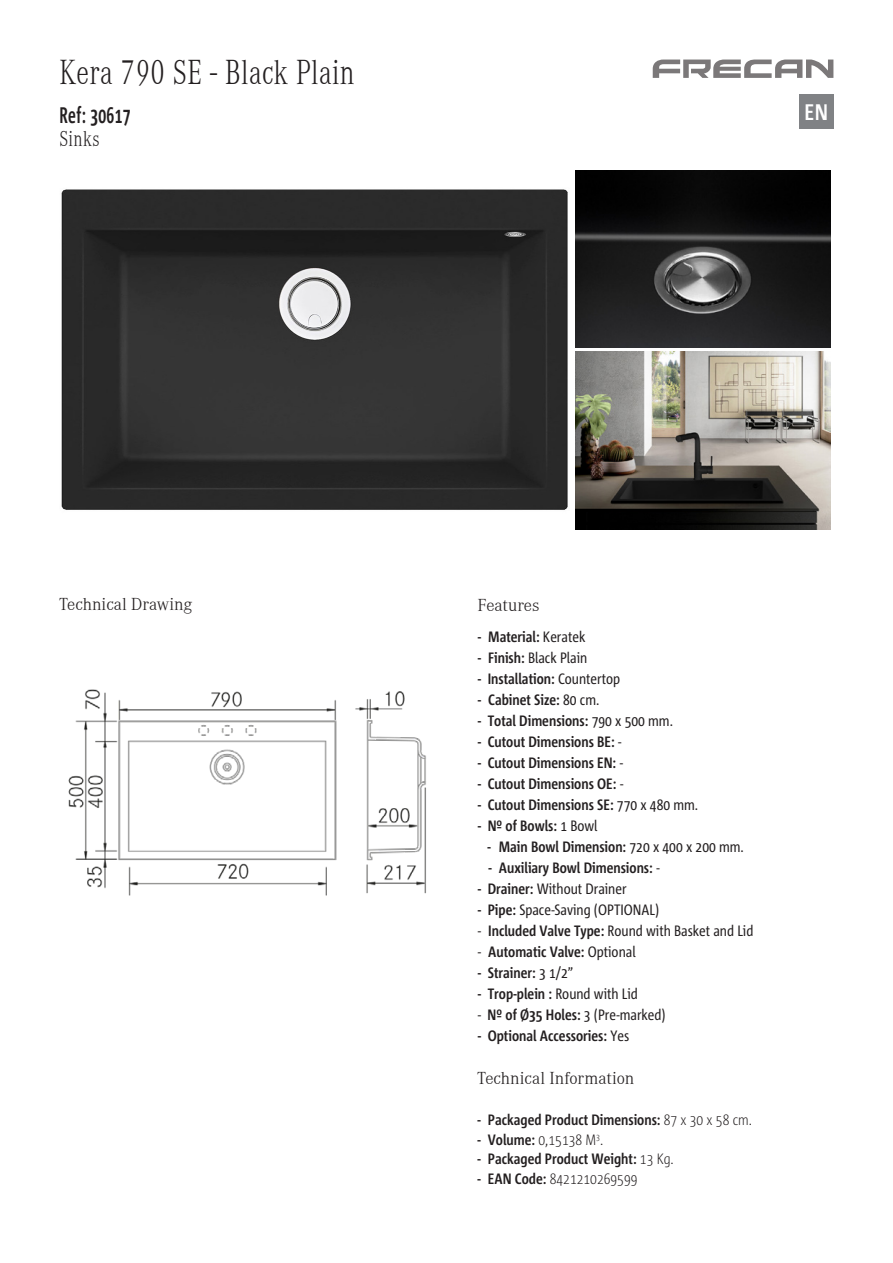
<style>
.page{position:relative;width:893px;height:1263px;background:#fff}
.page>*{position:absolute;margin:0;border:0;box-sizing:border-box;transform-origin:0 0}
.t1{font:300 36px "Corporate A";letter-spacing:.02em;color:#231f20;scale:.77 1}
.t2{font:700 22.5px "Corpid Cd";letter-spacing:.02em;color:#231f20;scale:.77 1}
.t3{font:300 22.5px "Corporate A";letter-spacing:.02em;color:#231f20;scale:.77 1}
.t4{font:700 22.5px "Corpid Cd";color:#fff}
.t5{font:300 18px "Corporate A";color:#231f20}
.t6{font:700 15px "Corpid Cd";color:#231f20}
.t7{font:15px "Corpid Cd";color:#231f20}
.t8{font:300 15px "Corpid Cd";color:#231f20}
.s1{font-weight:400}
.s2{font-weight:700}
.s3{font-weight:300}
</style>
<div class="page">
<div style="left:799px;top:94px;width:34px;height:34px;background:#808285"></div>
<svg style="left:653px;top:60px;width:180px;height:18px"></svg>
<img style="left:61px;top:189px;width:507px;height:321px">
<img style="left:576px;top:170px;width:255px;height:178px">
<img style="left:576px;top:352px;width:255px;height:177px">
<img style="left:68px;top:689px;width:358px;height:207px">
<h1 class="t1" style="left:60px;top:52px;width:385px">Kera 790 SE - Black Plain</h1>
<h2 class="t2" style="left:60px;top:103px;width:94px">Ref: 30617</h2>
<h2 class="t3" style="left:60px;top:126px;width:54px">Sinks</h2>
<h2 class="t4" style="left:805px;top:100px;width:25px">EN</h2>
<p class="t5" style="left:59px;top:594px;width:135px">Technical Drawing</p>
<p class="t5" style="left:478px;top:595px;width:63px">Features</p>
<p class="t6" style="left:478px;top:629px;width:109px">- Material: <span class="s1">Keratek</span></p>
<p class="t7" style="left:478px;top:650px;width:111px"><span class="s2">- Finish:</span> Black Plain</p>
<p class="t6" style="left:478px;top:671px;width:144px">- Installation: <span class="s1">Countertop</span></p>
<p class="t6" style="left:478px;top:692px;width:123px">- Cabinet Size: <span class="s1">80 cm.</span></p>
<p class="t6" style="left:478px;top:713px;width:197px">- Total Dimensions: <span class="s1">790 x 500 mm.</span></p>
<p class="t6" style="left:478px;top:734px;width:145px">- Cutout Dimensions BE: <span class="s1">-</span></p>
<p class="t6" style="left:478px;top:755px;width:147px">- Cutout Dimensions EN: <span class="s1">-</span></p>
<p class="t6" style="left:478px;top:776px;width:147px">- Cutout Dimensions OE: <span class="s1">-</span></p>
<p class="t6" style="left:478px;top:797px;width:222px">- Cutout Dimensions SE: <span class="s1">770 x 480 mm.</span></p>
<p class="t6" style="left:478px;top:818px;width:122px">- Nº of Bowls: <span class="s1">1 Bowl</span></p>
<p class="t6" style="left:487px;top:839px;width:258px">- Main Bowl Dimension: <span class="s1">720 x 400 x 200 mm.</span></p>
<p class="t6" style="left:488px;top:860px;width:173px">- Auxiliary Bowl Dimensions: <span class="s1">-</span></p>
<p class="t7" style="left:478px;top:881px;width:151px"><span class="s2">- Drainer:</span> Without Drainer</p>
<p class="t7" style="left:478px;top:902px;width:183px"><span class="s2">- Pipe:</span> Space-Saving (OPTIONAL)</p>
<p class="t7" style="left:478px;top:923px;width:277px">- <span class="s2">Included Valve Type:</span> Round with Basket and Lid</p>
<p class="t6" style="left:478px;top:944px;width:160px"><span class="s1">-</span> Automatic Valve: <span class="s1">Optional</span></p>
<p class="t6" style="left:478px;top:965px;width:97px">- Strainer: <span class="s1">3 1/2”</span></p>
<p class="t6" style="left:478px;top:986px;width:162px">- Trop-plein : <span class="s1">Round with Lid</span></p>
<p class="t7" style="left:478px;top:1007px;width:190px">- <span class="s2">Nº of Ø35 Holes:</span> 3 (Pre-marked)</p>
<p class="t6" style="left:478px;top:1028px;width:153px">- Optional Accessories: <span class="s1">Yes</span></p>
<p class="t5" style="left:477px;top:1068px;width:159px">Technical Information</p>
<p class="t6" style="left:477px;top:1112px;width:276px">- Packaged Product Dimensions: <span class="s3">87 x 30 x 58 cm.</span></p>
<p class="t8" style="left:477px;top:1131px;width:128px"><span class="s2">- Volume:</span> 0,15138 M<sup>3</sup>.</p>
<p class="t6" style="left:477px;top:1151px;width:198px">- Packaged Product Weight: <span class="s3">13 Kg.</span></p>
<p class="t8" style="left:477px;top:1170px;width:162px"><span class="s2">- EAN Code:</span> 8421210269599</p>
</div>
